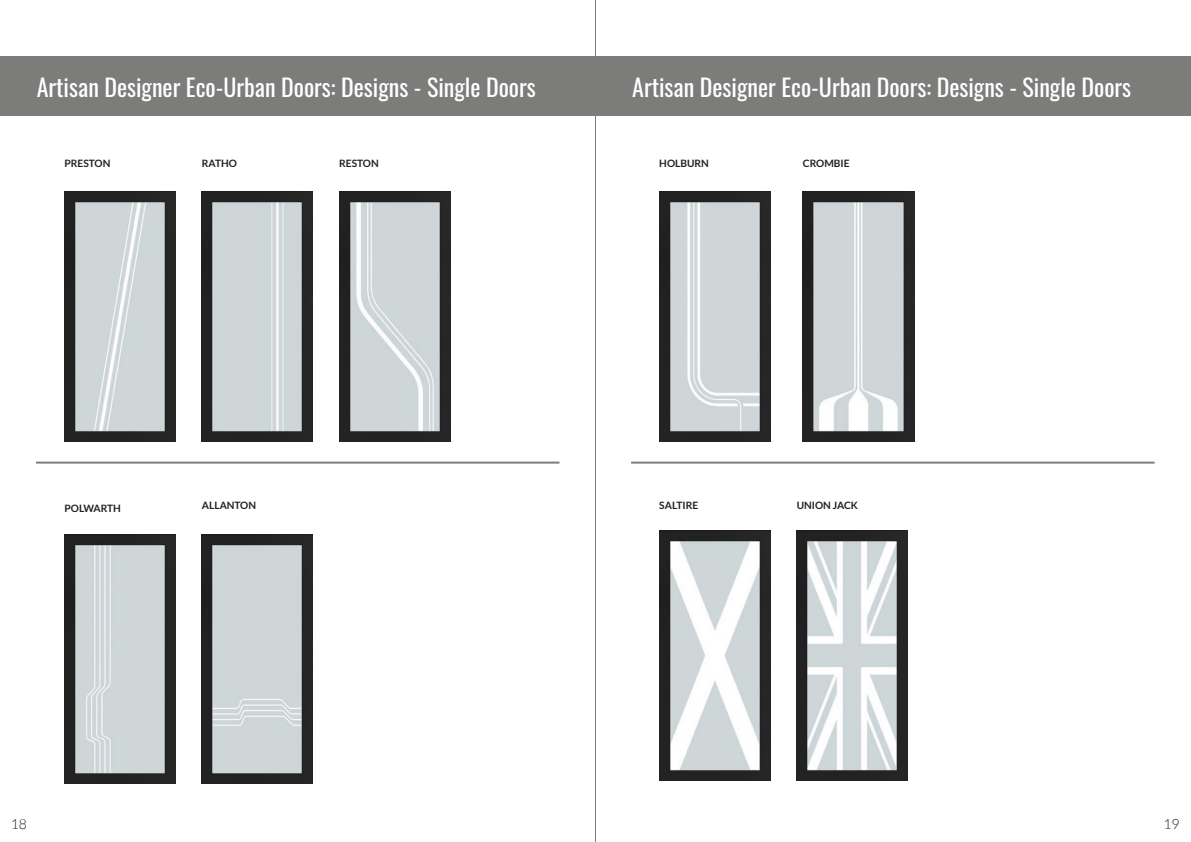
<style>
.page{position:relative;width:1191px;height:842px;background:#fff}
.page>*{position:absolute;margin:0;border:0;box-sizing:border-box;transform-origin:0 0}
.t1{font:24px "Oswald";color:#fff}
.t2{font:300 14px "Lato";color:#231f20}
.t3{font:700 10.2px "Lato";color:#231f20}
</style>
<div class="page">
<div style="left:0;top:56px;width:596px;height:60px;background:#7c7c7b"></div>
<div style="left:595px;top:56px;width:595px;height:60px;background:#7c7c7b"></div>
<hr style="left:36px;top:462px;width:523px;height:2px;background:#7c7c7b">
<hr style="left:631px;top:462px;width:523px;height:2px;background:#7c7c7b">
<img style="left:64px;top:192px;width:111px;height:249px">
<img style="left:202px;top:192px;width:111px;height:249px">
<img style="left:339px;top:192px;width:111px;height:249px">
<img style="left:64px;top:534px;width:111px;height:249px">
<img style="left:202px;top:534px;width:111px;height:249px">
<img style="left:803px;top:192px;width:111px;height:249px">
<img style="left:659px;top:192px;width:111px;height:249px">
<img style="left:659px;top:531px;width:111px;height:249px">
<img style="left:796px;top:531px;width:111px;height:249px">
<hr style="left:595px;top:0;width:1px;height:842px;background:#7c7c7b">
<p class="t1" style="left:37px;top:66px;width:500px">Artisan Designer Eco-Urban Doors: Designs - Single Doors</p>
<p class="t1" style="left:632px;top:66px;width:500px">Artisan Designer Eco-Urban Doors: Designs - Single Doors</p>
<p class="t3" style="left:64px;top:157px;width:47px">PRESTON</p>
<p class="t3" style="left:202px;top:157px;width:37px">RATHO</p>
<p class="t3" style="left:339px;top:157px;width:41px">RESTON</p>
<p class="t3" style="left:64px;top:502px;width:58px">POLWARTH</p>
<p class="t3" style="left:202px;top:499px;width:56px">ALLANTON</p>
<p class="t3" style="left:659px;top:157px;width:51px">HOLBURN</p>
<p class="t3" style="left:803px;top:157px;width:48px">CROMBIE</p>
<p class="t3" style="left:659px;top:499px;width:40px">SALTIRE</p>
<p class="t3" style="left:796px;top:499px;width:63px">UNION JACK</p>
<p class="t2" style="left:11px;top:816px;width:18px">18</p>
<p class="t2" style="left:1163px;top:816px;width:18px">19</p>
</div>
